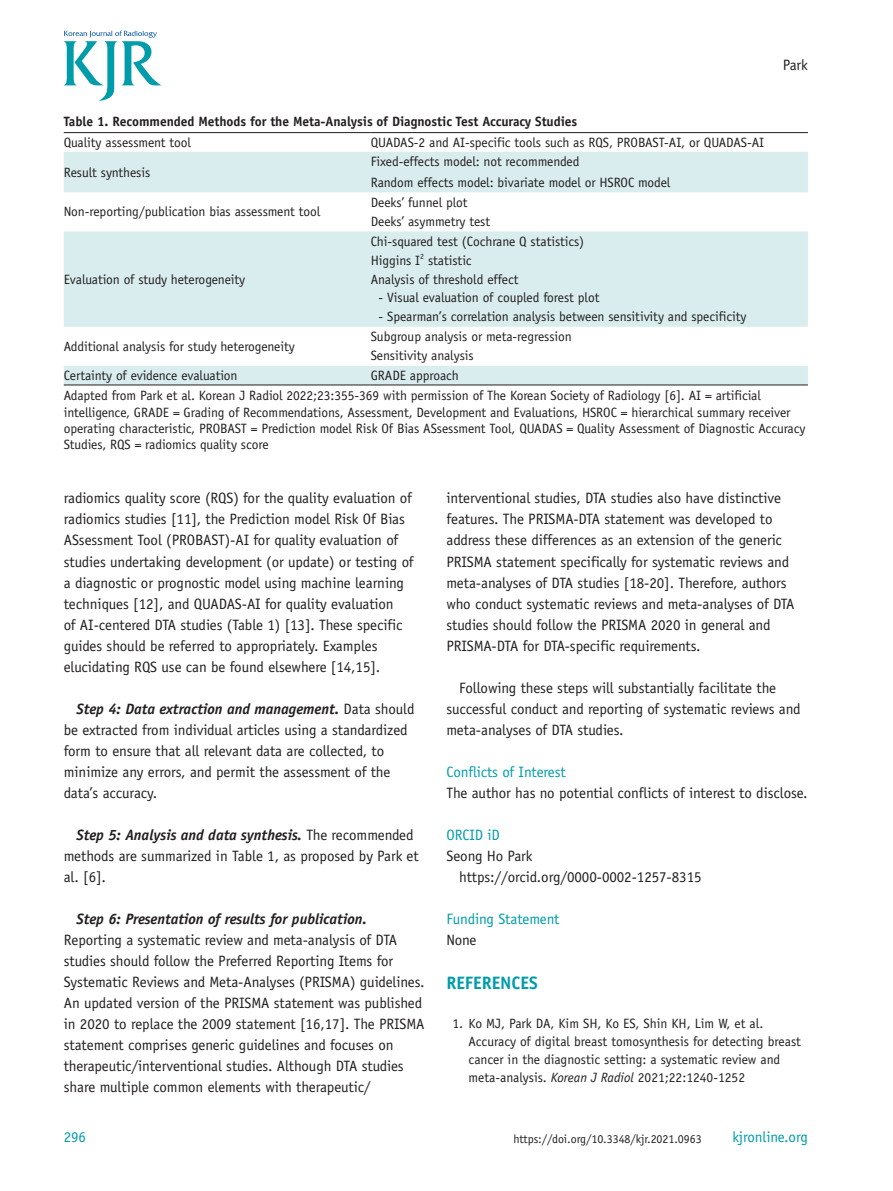
<style>
.page{position:relative;width:893px;height:1191px;background:#fff}
.page>*{position:absolute;margin:0;border:0;box-sizing:border-box;transform-origin:0 0}
.t1{font:700 18px "Officina Sans Std";letter-spacing:-.005em;color:#009caa}
.t2{font:15px/21px "Officina Sans Std";letter-spacing:-.005em;color:#231f20}
.t3{font:15px "Officina Sans Std";letter-spacing:-.005em;color:#009caa}
.t4{font:italic 700 15px "Officina Sans Std";letter-spacing:-.005em;color:#231f20}
.t5{font:13.5px/18.8px "Officina Sans Std";letter-spacing:-.005em;color:#231f20}
.t6{font:700 13.5px "Officina Sans Std";letter-spacing:-.005em;color:#231f20}
.t7{font:12px "Officina Sans Std";letter-spacing:-.005em;color:#231f20}
.s1{font-weight:700;font-style:italic}
.s2{font-style:italic}
</style>
<div class="page">
<svg style="left:64px;top:31px;width:97px;height:70px"></svg>
<svg style="left:64px;top:152px;width:744px;height:232px;fill:#d9edef"></svg>
<hr style="left:64px;top:132px;width:307px;height:1px;background:#231f20">
<hr style="left:371px;top:132px;width:437px;height:1px;background:#231f20">
<hr style="left:64px;top:384px;width:307px;height:1px;background:#231f20">
<hr style="left:371px;top:384px;width:437px;height:1px;background:#231f20">
<p class="t6" style="left:64px;top:113px;width:515px">Table 1. Recommended Methods for the Meta-Analysis of Diagnostic Test Accuracy Studies</p>
<p class="t5" style="left:64px;top:133px;width:129px">Quality assessment tool</p>
<p class="t5" style="left:371px;top:133px;width:395px">QUADAS-2 and AI-specific tools such as RQS, PROBAST-AI, or QUADAS-AI</p>
<p class="t5" style="left:64px;top:163px;width:88px">Result synthesis</p>
<p class="t5" style="left:371px;top:152px;width:301px;line-height:20.2px">Fixed-effects model: not recommended<br>Random effects model: bivariate model or HSROC model</p>
<p class="t5" style="left:64px;top:202px;width:258px">Non-reporting/publication bias assessment tool</p>
<p class="t5" style="left:371px;top:193px;width:121px">Deeks’ funnel plot<br>Deeks’ asymmetry test</p>
<p class="t5" style="left:64px;top:270px;width:183px">Evaluation of study heterogeneity</p>
<p class="t5" style="left:371px;top:232px;width:215px">Chi-squared test (Cochrane Q statistics)<br>Higgins I<sup>2</sup> statistic<br>Analysis of threshold effect</p>
<p class="t5" style="left:379px;top:288px;width:222px">- Visual evaluation of coupled forest plot</p>
<p class="t5" style="left:379px;top:307px;width:369px">- Spearman’s correlation analysis between sensitivity and specificity</p>
<p class="t2" style="left:783px;top:54px;width:27px">Park</p>
<p class="t5" style="left:64px;top:337px;width:233px">Additional analysis for study heterogeneity</p>
<p class="t5" style="left:371px;top:327px;width:202px">Subgroup analysis or meta-regression<br>Sensitivity analysis</p>
<p class="t5" style="left:64px;top:366px;width:175px">Certainty of evidence evaluation</p>
<p class="t5" style="left:64px;top:365px;width:699px;line-height:20.7px;text-align:center">GRADE approach<br>Adapted from Park et al. Korean J Radiol 2022;23:355-369 with permission of The Korean Society of Radiology [6]. AI = artificial</p>
<p class="t5" style="left:64px;top:404px;width:743px;line-height:16.2px">intelligence, GRADE = Grading of Recommendations, Assessment, Development and Evaluations, HSROC = hierarchical summary receiver operating characteristic, PROBAST = Prediction model Risk Of Bias ASsessment Tool, QUADAS = Quality Assessment of Diagnostic Accuracy<br>Studies, RQS = radiomics quality score</p>
<p class="t2" style="left:64px;top:488px;width:351px">radiomics quality score (RQS) for the quality evaluation of radiomics studies [11], the Prediction model Risk Of Bias ASsessment Tool (PROBAST)-AI for quality evaluation of studies undertaking development (or update) or testing of a diagnostic or prognostic model using machine learning techniques [12], and QUADAS-AI for quality evaluation<br>of AI-centered DTA studies (Table 1) [13]. These specific guides should be referred to appropriately. Examples elucidating RQS use can be found elsewhere [14,15].</p>
<p class="t2" style="left:64px;top:698px;width:352px;text-indent:13px"><span class="s1">Step 4: Data extraction and management.</span> Data should be extracted from individual articles using a standardized form to ensure that all relevant data are collected, to minimize any errors, and permit the assessment of the data’s accuracy.</p>
<p class="t2" style="left:64px;top:824px;width:356px;text-indent:13px"><span class="s1">Step 5: Analysis and data synthesis.</span> The recommended methods are summarized in Table 1, as proposed by Park et al. [6].</p>
<p class="t4" style="left:77px;top:909px;width:292px">Step 6: Presentation of results for publication.</p>
<p class="t2" style="left:64px;top:929px;width:362px">Reporting a systematic review and meta-analysis of DTA studies should follow the Preferred Reporting Items for Systematic Reviews and Meta-Analyses (PRISMA) guidelines.<br>An updated version of the PRISMA statement was published in 2020 to replace the 2009 statement [16,17]. The PRISMA statement comprises generic guidelines and focuses on therapeutic/interventional studies. Although DTA studies share multiple common elements with therapeutic/</p>
<p class="t3" style="left:64px;top:1128px;width:24px">296</p>
<p class="t2" style="left:446px;top:488px;width:350px">interventional studies, DTA studies also have distinctive features. The PRISMA-DTA statement was developed to address these differences as an extension of the generic PRISMA statement specifically for systematic reviews and meta-analyses of DTA studies [18-20]. Therefore, authors who conduct systematic reviews and meta-analyses of DTA studies should follow the PRISMA 2020 in general and PRISMA-DTA for DTA-specific requirements.</p>
<p class="t2" style="left:446px;top:677px;width:356px;text-indent:13px">Following these steps will substantially facilitate the successful conduct and reporting of systematic reviews and meta-analyses of DTA studies.</p>
<p class="t3" style="left:446px;top:762px;width:121px">Conflicts of Interest</p>
<p class="t2" style="left:446px;top:782px;width:363px">The author has no potential conflicts of interest to disclose.</p>
<p class="t3" style="left:446px;top:825px;width:55px">ORCID iD</p>
<p class="t2" style="left:459px;top:845px;width:244px;text-indent:-13px">Seong Ho Park https://orcid.org/0000-0002-1257-8315</p>
<p class="t3" style="left:446px;top:909px;width:115px">Funding Statement</p>
<p class="t2" style="left:446px;top:929px;width:32px">None</p>
<p class="t1" style="left:446px;top:972px;width:93px">REFERENCES</p>
<p class="t5" style="left:469px;top:1014px;width:334px;line-height:18px;text-indent:-16px">1. Ko MJ, Park DA, Kim SH, Ko ES, Shin KH, Lim W, et al.<br>Accuracy of digital breast tomosynthesis for detecting breast cancer in the diagnostic setting: a systematic review and meta-analysis. <span class="s2">Korean J Radiol</span> 2021;22:1240-1252</p>
<p class="t7" style="left:513px;top:1132px;width:190px">https://doi.org/10.3348/kjr.2021.0963</p>
<p class="t3" style="left:732px;top:1128px;width:77px">kjronline.org</p>
</div>
